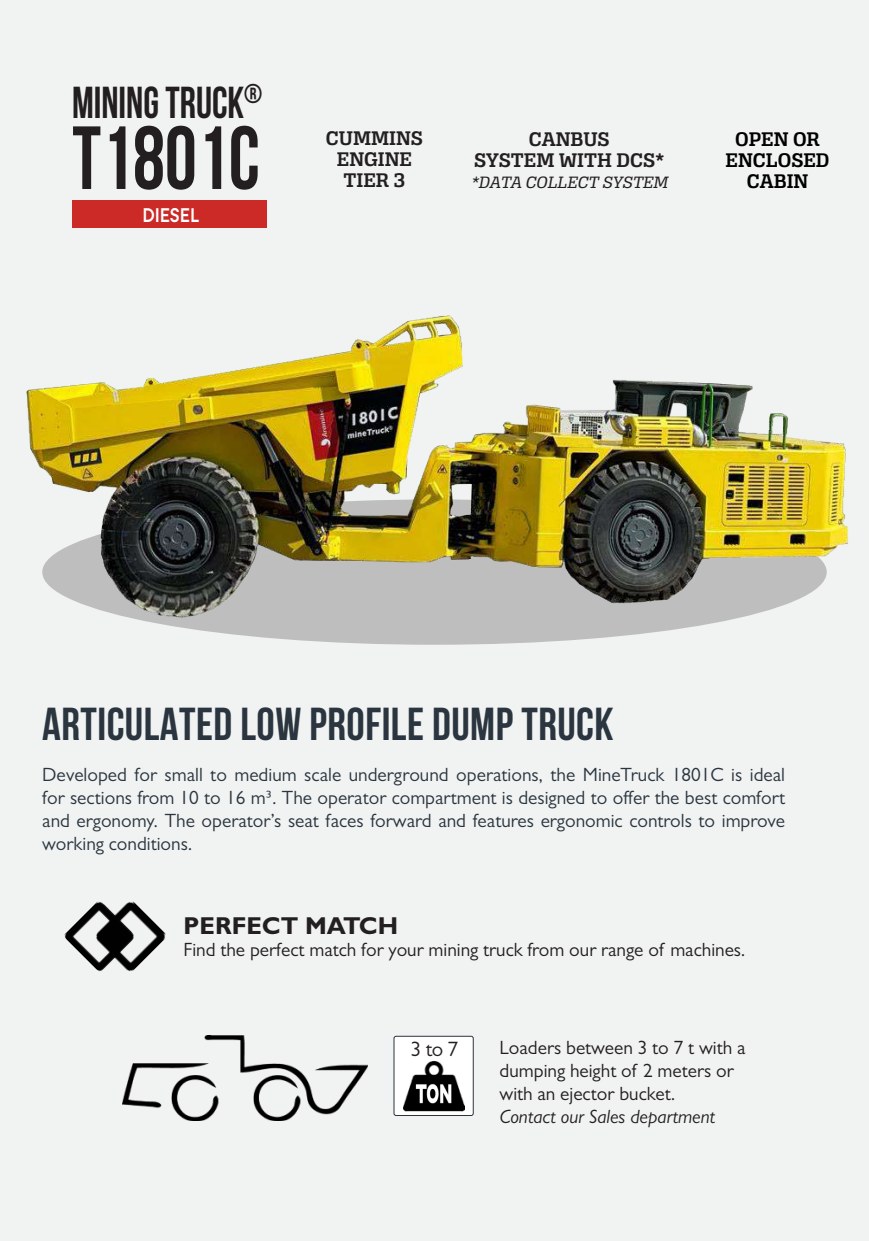
<style>
.page{position:relative;width:869px;height:1241px;background:#fff}
.page>*{position:absolute;margin:0;border:0;box-sizing:border-box;transform-origin:0 0}
.t1{font:700 89.42px "Bebas Neue";color:#231f20;scale:.9 1}
.t2{font:700 46.2px "Bebas Neue";letter-spacing:.01em;color:#2a353f}
.t3{font:700 44.62px "Bebas Neue";color:#231f20;scale:.9 1}
.t4{font:700 24.5px "Gill Sans";color:#231f20}
.t5{font:21px/21px "Alianza Slab 600";color:#231f20;text-align:center}
.t6{font:21px/21px "Alianza Slab 600";color:#000;text-align:center}
.t7{font:20.82px "Gill Sans";color:#231f20}
.t8{font:700 19.43px "Dystopian";color:#fff;scale:.9 1}
.t9{font:19.25px/23.1px "Gill Sans";color:#2a353f;text-align:justify}
.t10{font:19.25px/23.1px "Gill Sans";color:#231f20}
.t11{font:italic 19.25px "Gill Sans";color:#231f20}
.t12{font:italic 17.5px "Alianza Slab 400";color:#231f20}
</style>
<div class="page">
<div style="left:0;top:0;width:868px;height:1240px;background:#f1f3f2"></div>
<img style="left:26px;top:200px;width:822px;height:445px">
<img style="left:64px;top:901px;width:102px;height:71px">
<div style="left:394px;top:1036px;width:79px;height:79px;background:#fff;border-radius:2px"></div>
<div style="left:393px;top:1035px;width:80px;height:80px;border:1px solid #2a353f;border-radius:2px"></div>
<img style="left:403px;top:1061px;width:61px;height:55px">
<img style="left:123px;top:1035px;width:244px;height:84px">
<img style="left:780px;top:200px;width:68px;height:152px">
<h3 class="t3" style="left:72px;top:78px;width:213px">MINING TRUCK<sup>®</sup></h3>
<h1 class="t1" style="left:72px;top:109px;width:210px">T1801C</h1>
<p class="t8" style="left:142px;top:203px;width:64px">DIESEL</p>
<p class="t5" style="left:326px;top:128px;width:99px">CUMMINS<br>ENGINE<br>TIER 3</p>
<p class="t6" style="left:725px;top:128px;width:105px">OPEN OR<br>ENCLOSED<br>CABIN</p>
<p class="t5" style="left:474px;top:128px;width:192px">CANBUS<br>SYSTEM WITH DCS*</p>
<p class="t12" style="left:470px;top:172px;width:202px">*DATA COLLECT SYSTEM</p>
<h2 class="t2" style="left:42px;top:698px;width:572px">ARTICULATED LOW PROFILE DUMP TRUCK</h2>
<p class="t9" style="left:42px;top:762px;width:744px">Developed for small to medium scale underground operations, the MineTruck 1801C is ideal for sections from 10 to 16 m3. The operator compartment is designed to offer the best comfort and ergonomy. The operator’s seat faces forward and features ergonomic controls to improve working conditions.</p>
<p class="t4" style="left:183px;top:910px;width:216px">PERFECT MATCH</p>
<p class="t10" style="left:183px;top:938px;width:563px">Find the perfect match for your mining truck from our range of machines.</p>
<p class="t7" style="left:410px;top:1036px;width:49px">3 to 7</p>
<p class="t10" style="left:499px;top:1035px;width:247px">Loaders between 3 to 7 t with a dumping height of 2 meters or with an ejector bucket.</p>
<p class="t11" style="left:499px;top:1105px;width:217px">Contact our Sales department</p>
</div>
